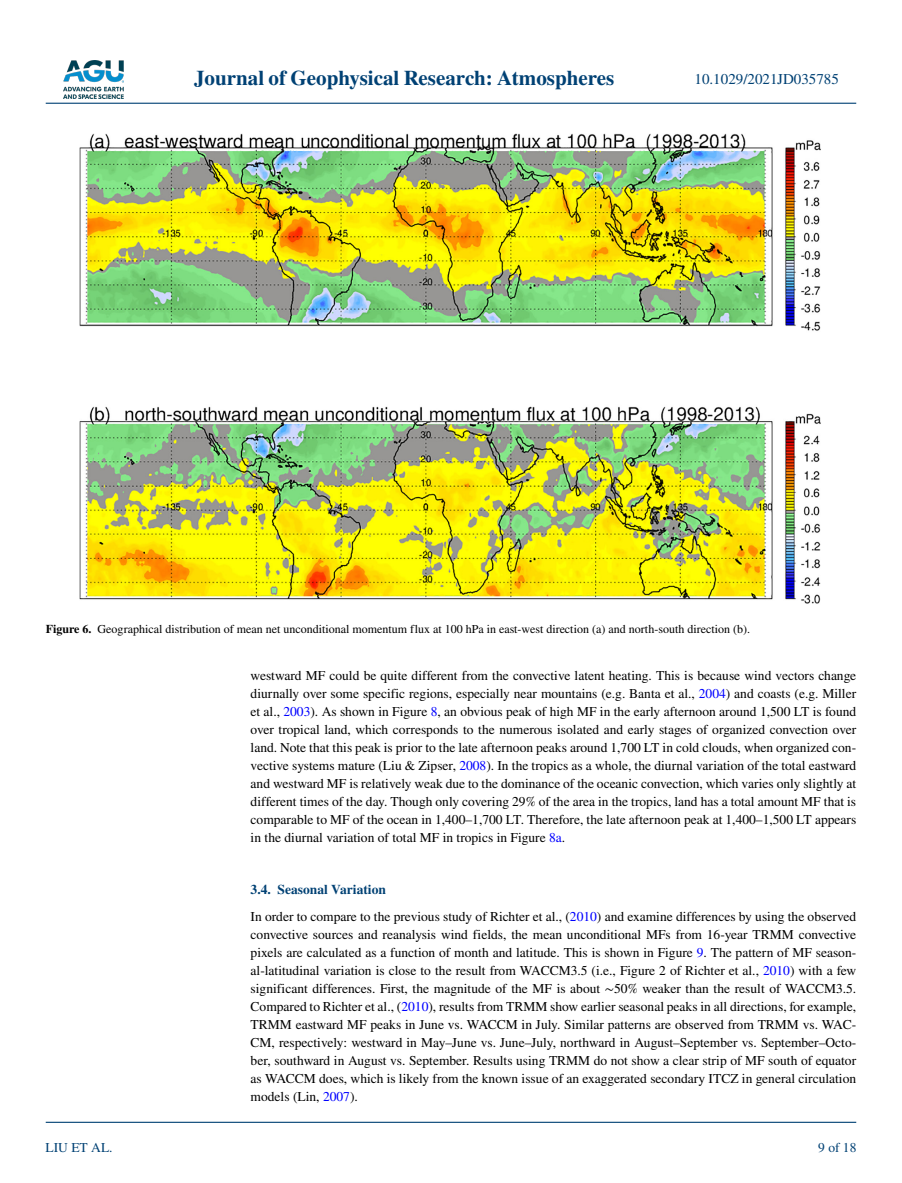
<style>
.page{position:relative;width:902px;height:1183px;background:#fff}
.page>*{position:absolute;margin:0;border:0;box-sizing:border-box;transform-origin:0 0}
.t1{font:700 21px "STIX";color:#004174}
.t2{font:15px "STIX";color:#004174}
.t3{font:13.5px/18px "STIX";color:#000;text-align:justify}
.t4{font:13.5px "STIX";color:#004174}
.t5{font:12px "STIX";color:#000}
.s1{font-weight:700}
.s2{color:#00f}
.s3{font-weight:700;color:#004174}
.s4{font-family:"STIX Math"}
</style>
<div class="page">
<img style="left:63px;top:60px;width:60px;height:39px">
<hr style="left:46px;top:103px;width:810px;height:1px;background:#004174">
<hr style="left:46px;top:1121px;width:810px;height:1px;background:#004174">
<img style="left:79px;top:134px;width:742px;height:470px">
<h1 class="t1" style="left:194px;top:66px;width:422px">Journal of Geophysical Research: Atmospheres</h1>
<p class="t2" style="left:694px;top:69px;width:146px">10.1029/2021JD035785</p>
<p class="t5" style="left:46px;top:621px;width:705px"><span class="s1">Figure 6.</span> Geographical distribution of mean net unconditional momentum flux at 100 hPa in east-west direction (a) and north-south direction (b).</p>
<p class="t3" style="left:250px;top:666px;width:607px">westward MF could be quite different from the convective latent heating. This is because wind vectors change diurnally over some specific regions, especially near mountains (e.g. Banta et al., <span class="s2">2004</span>) and coasts (e.g. Miller et al., <span class="s2">2003</span>). As shown in Figure <span class="s2">8</span>, an obvious peak of high MF in the early afternoon around 1,500 LT is found over tropical land, which corresponds to the numerous isolated and early stages of organized convection over land. Note that this peak is prior to the late afternoon peaks around 1,700 LT in cold clouds, when organized con&shy;vective systems mature (Liu &amp; Zipser, <span class="s2">2008</span>). In the tropics as a whole, the diurnal variation of the total eastward and westward MF is relatively weak due to the dominance of the oceanic convection, which varies only slightly at different times of the day. Though only covering 29% of the area in the tropics, land has a total amount MF that is comparable to MF of the ocean in 1,400–1,700 LT. Therefore, the late afternoon peak at 1,400–1,500 LT appears in the diurnal variation of total MF in tropics in Figure <span class="s2">8a</span>.</p>
<p class="t4" style="left:45px;top:1138px;width:69px">LIU ET AL.</p>
<p class="t3" style="left:250px;top:876px;width:607px;line-height:27px"><span class="s3">3.4. Seasonal Variation<br></span>In order to compare to the previous study of Richter et al., (<span class="s2">2010</span>) and examine differences by using the observed</p>
<p class="t3" style="left:250px;top:926px;width:607px">convective sources and reanalysis wind fields, the mean unconditional MFs from 16-year TRMM convective pixels are calculated as a function of month and latitude. This is shown in Figure <span class="s2">9</span>. The pattern of MF season&shy;al-latitudinal variation is close to the result from WACCM3.5 (i.e., Figure 2 of Richter et al., <span class="s2">2010</span>) with a few significant differences. First, the magnitude of the MF is about <span class="s4">∼</span>50% weaker than the result of WACCM3.5.<br>Compared to Richter et al., (<span class="s2">2010</span>), results from TRMM show earlier seasonal peaks in all directions, for example, TRMM eastward MF peaks in June vs. WACCM in July. Similar patterns are observed from TRMM vs. WAC-CM, respectively: westward in May–June vs. June–July, northward in August–September vs. September–Octo&shy;ber, southward in August vs. September. Results using TRMM do not show a clear strip of MF south of equator as WACCM does, which is likely from the known issue of an exaggerated secondary ITCZ in general circulation models (Lin, <span class="s2">2007</span>).</p>
<p class="t4" style="left:818px;top:1138px;width:40px">9 of 18</p>
</div>
